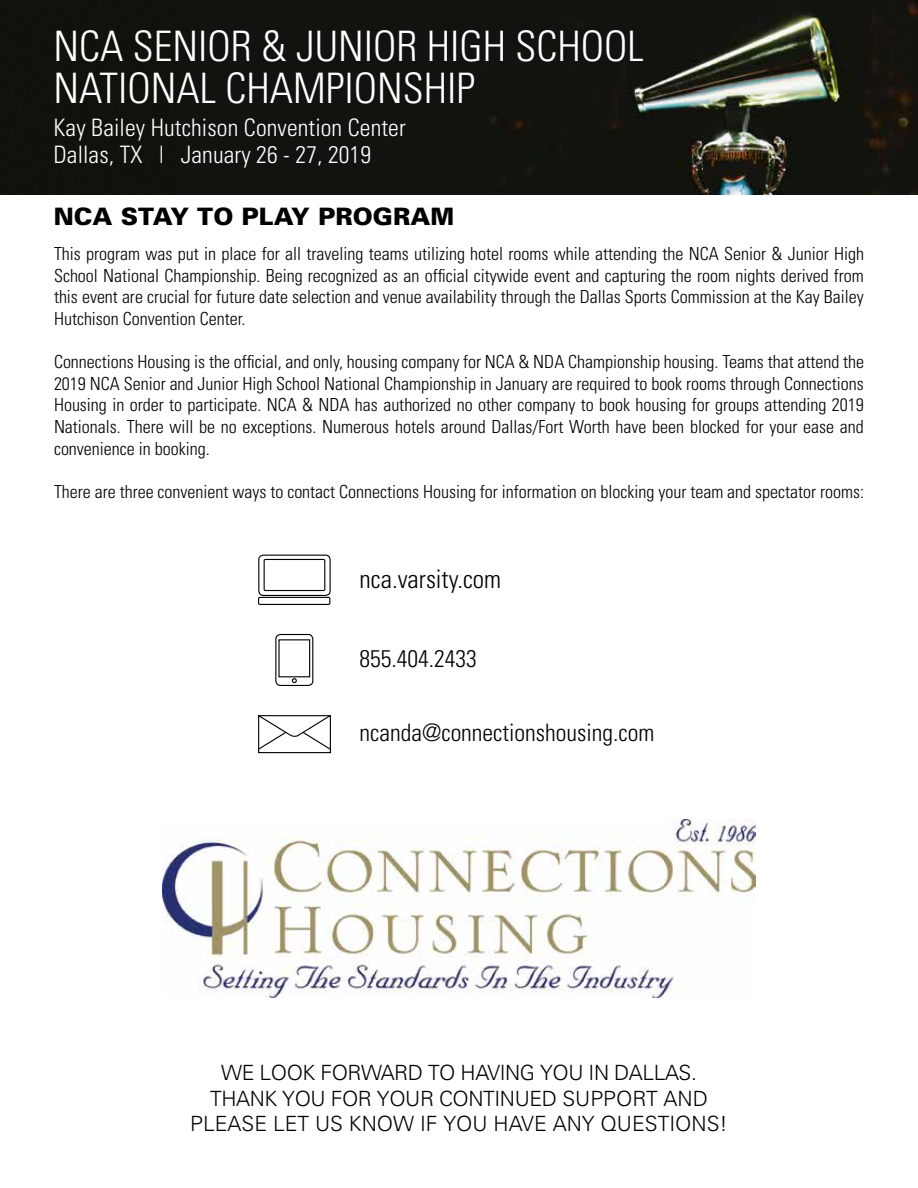
<style>
.page{position:relative;width:918px;height:1188px;background:#fff}
.page>*{position:absolute;margin:0;border:0;box-sizing:border-box;transform-origin:0 0}
.t1{font:300 condensed 42px/42px "Univers";color:#fff}
.t2{font:300 condensed 25.5px "Univers";color:#000}
.t3{font:300 condensed 24px/27px "Univers";letter-spacing:.005em;color:#fff}
.t4{font:300 condensed 24px "Univers";color:#000}
.t5{font:900 24px "Univers";letter-spacing:.005em;color:#000}
.t6{font:300 21px/25.2px "Univers";letter-spacing:-.02em;color:#000;text-align:center}
.t7{font:300 condensed 18px/21.6px "Univers";color:#000;text-align:justify}
</style>
<div class="page">
<div style="left:0;top:0;width:266px;height:195px;background:#11120c"></div>
<img style="left:180px;top:0;width:738px;height:194px">
<div style="left:258px;top:715px;width:73px;height:38px;border:1px solid #000"></div>
<svg style="left:258px;top:715px;width:73px;height:36px"></svg>
<div style="left:275px;top:634px;width:38px;height:52px;border:1px solid #000;border-radius:5px"></div>
<svg style="left:292px;top:678px;width:5px;height:5px"></svg>
<div style="left:258px;top:555px;width:73px;height:41px;border:1px solid #000;border-radius:5px"></div>
<div style="left:258px;top:597px;width:72px;height:8px;border:1px solid #000"></div>
<div style="left:264px;top:559px;width:61px;height:32px;border:1px solid #000"></div>
<img style="left:163px;top:820px;width:592px;height:177px">
<h1 class="t1" style="left:53px;top:25px;width:592px">NCA SENIOR &amp; JUNIOR HIGH SCHOOL<br>NATIONAL CHAMPIONSHIP</h1>
<h3 class="t3" style="left:53px;top:114px;width:354px">Kay Bailey Hutchison Convention Center<br>Dallas, TX | January 26 - 27, 2019</h3>
<h3 class="t5" style="left:54px;top:202px;width:402px">NCA STAY TO PLAY PROGRAM</h3>
<p class="t7" style="left:54px;top:243px;width:811px">This program was put in place for all traveling teams utilizing hotel rooms while attending the NCA Senior &amp; Junior High School National Championship. Being recognized as an official citywide event and capturing the room nights derived from this event are crucial for future date selection and venue availability through the Dallas Sports Commission at the Kay Bailey Hutchison Convention Center.</p>
<p class="t7" style="left:54px;top:351px;width:812px">Connections Housing is the official, and only, housing company for NCA &amp; NDA Championship housing. Teams that attend the 2019 NCA Senior and Junior High School National Championship in January are required to book rooms through Connections Housing in order to participate. NCA &amp; NDA has authorized no other company to book housing for groups attending 2019<br>Nationals. There will be no exceptions. Numerous hotels around Dallas/Fort Worth have been blocked for your ease and convenience in booking.</p>
<p class="t7" style="left:54px;top:480px;width:812px">There are three convenient ways to contact Connections Housing for information on blocking your team and spectator rooms:</p>
<h2 class="t2" style="left:360px;top:563px;width:143px">nca.varsity.com</h2>
<h3 class="t4" style="left:360px;top:644px;width:119px">855.404.2433</h3>
<h3 class="t4" style="left:360px;top:718px;width:297px">ncanda@connectionshousing.com</h3>
<p class="t6" style="left:190px;top:1060px;width:539px">WE LOOK FORWARD TO HAVING YOU IN DALLAS.<br>THANK YOU FOR YOUR CONTINUED SUPPORT AND<br>PLEASE LET US KNOW IF YOU HAVE ANY QUESTIONS!</p>
</div>
